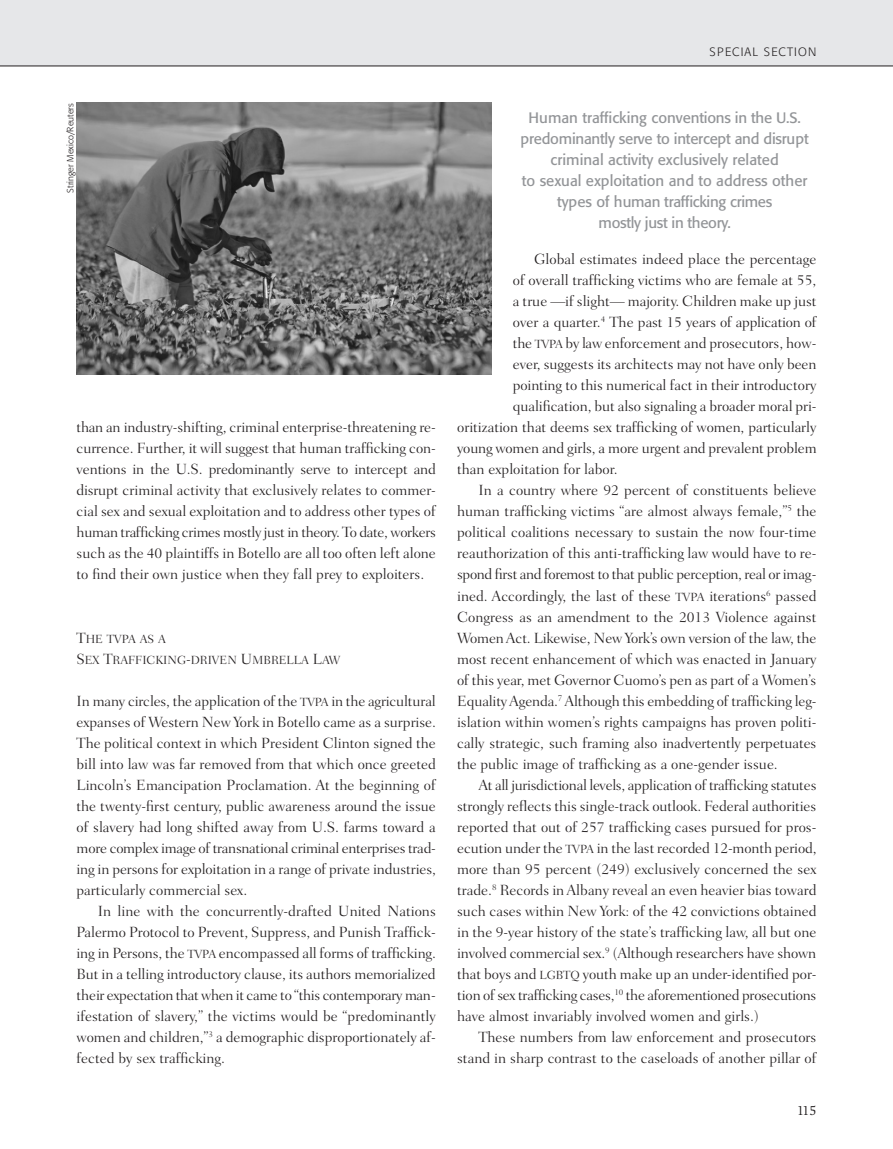
<style>
.page{position:relative;width:893px;height:1149px;background:#fff}
.page>*{position:absolute;margin:0;border:0;box-sizing:border-box;transform-origin:0 0}
.t1{font:300 15px/21px "Fairfield LH";color:#231f20;text-align:justify}
.t2{font:15px/21px "Formata";color:#939598;text-align:center}
.t3{font:300 15px "Fairfield LH";letter-spacing:-.02em;color:#231f20}
.t4{font:300 15px "Fairfield LH";letter-spacing:-.025em;color:#231f20}
.t5{font:13.5px "Slimbach";color:#231f20}
.t6{font:12px/21px "Fairfield LH Light SC800";color:#231f20}
.t7{font:300 12px "Formata";letter-spacing:.1em;color:#231f20}
.t8{font:300 9px "Formata";color:#231f20}
.s1{font-size:15px}
.s2{font-family:"Fairfield LH Light SC800";font-weight:400;font-size:12px}
</style>
<div class="page">
<div style="left:0;top:0;width:893px;height:66px;background:#e6e7e9"></div>
<img style="left:77px;top:102px;width:415px;height:273px">
<p class="t8" style="left:65px;top:192px;width:91px;rotate:-90deg">Stringer Mexico/Reuters</p>
<p class="t1" style="left:77px;top:417px;width:361px">than an industry-shifting, criminal enterprise-threatening re&shy;currence. Further, it will suggest that human trafficking con&shy;ventions in the U.S. predominantly serve to intercept and disrupt criminal activity that exclusively relates to commer&shy;cial sex and sexual exploitation and to address other types of human trafficking crimes mostly just in theory. To date, workers such as the 40 plaintiffs in Botello are all too often left alone to find their own justice when they fall prey to exploiters.</p>
<p class="t6" style="left:77px;top:628px;width:265px"><span class="s1">T</span>HE TVPA AS A<br><span class="s1">S</span> EX <span class="s1">T</span>RAFFICKING<span class="s1">-</span>DRIVEN <span class="s1">U</span>MBRELLA <span class="s1">L</span>AW</p>
<p class="t1" style="left:77px;top:690px;width:361px">In many circles, the application of the <span class="s2">TVPA</span> in the agricultural expanses of Western New York in Botello came as a surprise.<br>The political context in which President Clinton signed the bill into law was far removed from that which once greeted Lincoln’s Emancipation Proclamation. At the beginning of the twenty-first century, public awareness around the issue of slavery had long shifted away from U.S. farms toward a more complex image of transnational criminal enterprises trad&shy;ing in persons for exploitation in a range of private industries, particularly commercial sex.</p>
<p class="t1" style="left:77px;top:900px;width:361px;text-indent:21px">In line with the concurrently-drafted United Nations Palermo Protocol to Prevent, Suppress, and Punish Traffick&shy;ing in Persons, the <span class="s2">TVPA</span> encompassed all forms of trafficking.<br>But in a telling introductory clause, its authors memorialized their expectation that when it came to “this contemporary man&shy;ifestation of slavery,” the victims would be “predominantly women and children,”<sup>3</sup> a demographic disproportionately af&shy;fected by sex trafficking.</p>
<p class="t7" style="left:710px;top:45px;width:108px">SPECIAL SECTION</p>
<p class="t2" style="left:521px;top:107px;width:290px">Human trafficking conventions in the U.S. predominantly serve to intercept and disrupt criminal activity exclusively related<br>to sexual exploitation and to address other types of human trafficking crimes<br>mostly just in theory.</p>
<p class="t1" style="left:534px;top:249px;width:284px">Global estimates indeed place the percentage</p>
<p class="t1" style="left:513px;top:270px;width:305px">of overall trafficking victims who are female at 55,</p>
<p class="t1" style="left:513px;top:291px;width:305px">a true —if slight— majority. Children make up just</p>
<p class="t1" style="left:513px;top:312px;width:305px">over a quarter.<sup>4</sup> The past 15 years of application of</p>
<p class="t1" style="left:513px;top:333px;width:305px">the <span class="s2">TVPA</span> by law enforcement and prosecutors, how-</p>
<p class="t1" style="left:513px;top:354px;width:305px">ever, suggests its architects may not have only been</p>
<p class="t1" style="left:513px;top:375px;width:305px">pointing to this numerical fact in their introductory</p>
<p class="t1" style="left:513px;top:396px;width:305px">qualification, but also signaling a broader moral pri-</p>
<p class="t1" style="left:457px;top:417px;width:361px">oritization that deems sex trafficking of women, particularly</p>
<p class="t1" style="left:457px;top:438px;width:361px">young women and girls, a more urgent and prevalent problem</p>
<p class="t1" style="left:457px;top:459px;width:162px">than exploitation for labor.</p>
<p class="t1" style="left:478px;top:480px;width:339px">In a country where 92 percent of constituents believe</p>
<p class="t1" style="left:457px;top:501px;width:361px">human trafficking victims “are almost always female,”<sup>5</sup> the</p>
<p class="t1" style="left:457px;top:522px;width:361px">political coalitions necessary to sustain the now four-time</p>
<p class="t1" style="left:457px;top:543px;width:361px">reauthorization of this anti-trafficking law would have to re-</p>
<p class="t4" style="left:457px;top:566px;width:361px">spond first and foremost to that public perception, real or imag-</p>
<p class="t1" style="left:457px;top:585px;width:361px">ined. Accordingly, the last of these <span class="s2">TVPA</span> iterations<sup>6</sup> passed</p>
<p class="t1" style="left:457px;top:606px;width:361px">Congress as an amendment to the 2013 Violence against</p>
<p class="t1" style="left:457px;top:627px;width:361px">Women Act. Likewise, New York’s own version of the law, the</p>
<p class="t1" style="left:457px;top:648px;width:361px">most recent enhancement of which was enacted in January</p>
<p class="t1" style="left:457px;top:669px;width:361px">of this year, met Governor Cuomo’s pen as part of a Women’s</p>
<p class="t1" style="left:457px;top:690px;width:361px">Equality Agenda.<sup>7</sup> Although this embedding of trafficking leg-</p>
<p class="t1" style="left:457px;top:711px;width:361px">islation within women’s rights campaigns has proven politi-</p>
<p class="t1" style="left:457px;top:732px;width:361px">cally strategic, such framing also inadvertently perpetuates</p>
<p class="t1" style="left:457px;top:753px;width:322px">the public image of trafficking as a one-gender issue.</p>
<p class="t3" style="left:478px;top:776px;width:340px">At all jurisdictional levels, application of trafficking statutes</p>
<p class="t1" style="left:457px;top:795px;width:361px">strongly reflects this single-track outlook. Federal authorities</p>
<p class="t1" style="left:457px;top:816px;width:361px">reported that out of 257 trafficking cases pursued for pros-</p>
<p class="t1" style="left:457px;top:837px;width:361px">ecution under the <span class="s2">TVPA</span> in the last recorded 12-month period,</p>
<p class="t1" style="left:457px;top:858px;width:361px">more than 95 percent (249) exclusively concerned the sex</p>
<p class="t1" style="left:457px;top:879px;width:361px">trade.<sup>8</sup> Records in Albany reveal an even heavier bias toward</p>
<p class="t1" style="left:457px;top:900px;width:361px">such cases within New York: of the 42 convictions obtained</p>
<p class="t1" style="left:457px;top:921px;width:361px">in the 9-year history of the state’s trafficking law, all but one</p>
<p class="t1" style="left:457px;top:942px;width:361px">involved commercial sex.<sup>9</sup> (Although researchers have shown</p>
<p class="t1" style="left:457px;top:963px;width:361px">that boys and <span class="s2">LGBTQ</span> youth make up an under-identified por-</p>
<p class="t3" style="left:457px;top:986px;width:361px">tion of sex trafficking cases,<sup>10</sup> the aforementioned prosecutions</p>
<p class="t1" style="left:457px;top:1005px;width:303px">have almost invariably involved women and girls.)</p>
<p class="t1" style="left:478px;top:1026px;width:340px">These numbers from law enforcement and prosecutors</p>
<p class="t1" style="left:457px;top:1047px;width:361px">stand in sharp contrast to the caseloads of another pillar of</p>
<p class="t5" style="left:797px;top:1102px;width:21px">115</p>
</div>
